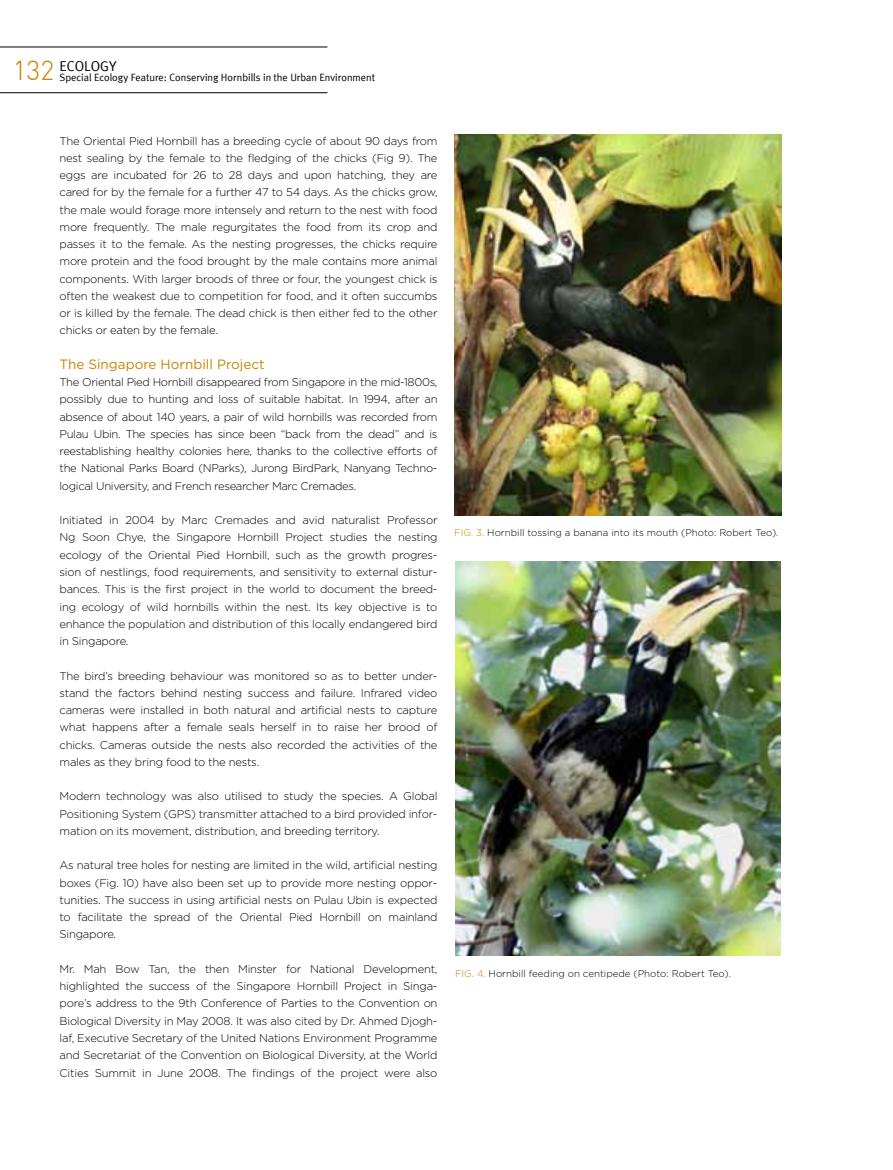
<style>
.page{position:relative;width:893px;height:1170px;background:#fff}
.page>*{position:absolute;margin:0;border:0;box-sizing:border-box;transform-origin:0 0}
.t1{font:14.25px "Meta Plus Normal";color:#000}
.t2{font:13.5px "Gotham";color:#c68400}
.t3{font:300 11.25px/17.2px "Gotham";letter-spacing:-.02em;color:#000;text-align:justify}
.t4{font:10.5px "Meta Plus Normal";color:#000}
.t5{font:300 9.75px "Gotham";color:#000}
.s1{font-family:"DIN";font-weight:300;font-size:27px;color:#c68400}
.s2{color:#c68400}
</style>
<div class="page">
<hr style="left:0;top:47px;width:327px;height:1px;background:#000">
<hr style="left:0;top:92px;width:327px;height:1px;background:#000">
<img style="left:455px;top:561px;width:325px;height:394px">
<img style="left:455px;top:135px;width:326px;height:380px">
<p class="t1" style="left:13px;top:57px;width:105px"><span class="s1">132</span> ecology</p>
<p class="t4" style="left:60px;top:71px;width:317px">Special Ecology Feature: Conserving Hornbills in the Urban Environment</p>
<p class="t3" style="left:60px;top:132px;width:380px">The Oriental Pied Hornbill has a breeding cycle of about 90 days from nest sealing by the female to the fledging of the chicks (Fig 9). The eggs are incubated for 26 to 28 days and upon hatching, they are cared for by the female for a further 47 to 54 days. As the chicks grow, the male would forage more intensely and return to the nest with food more frequently. The male regurgitates the food from its crop and passes it to the female. As the nesting progresses, the chicks require more protein and the food brought by the male contains more animal components. With larger broods of three or four, the youngest chick is often the weakest due to competition for food, and it often succumbs or is killed by the female. The dead chick is then either fed to the other chicks or eaten by the female.</p>
<p class="t2" style="left:60px;top:356px;width:207px">The Singapore Hornbill Project</p>
<p class="t3" style="left:60px;top:373px;width:379px">The Oriental Pied Hornbill disappeared from Singapore in the mid-1800s, possibly due to hunting and loss of suitable habitat. In 1994, after an absence of about 140 years, a pair of wild hornbills was recorded from Pulau Ubin. The species has since been “back from the dead” and is reestablishing healthy colonies here, thanks to the collective efforts of the National Parks Board (NParks), Jurong BirdPark, Nanyang Techno&shy;logical University, and French researcher Marc Cremades.</p>
<p class="t3" style="left:60px;top:511px;width:380px">Initiated in 2004 by Marc Cremades and avid naturalist Professor Ng Soon Chye, the Singapore Hornbill Project studies the nesting ecology of the Oriental Pied Hornbill, such as the growth progres&shy;sion of nestlings, food requirements, and sensitivity to external distur&shy;bances. This is the first project in the world to document the breed&shy;ing ecology of wild hornbills within the nest. Its key objective is to enhance the population and distribution of this locally endangered bird in Singapore.</p>
<p class="t3" style="left:60px;top:666px;width:379px">The bird’s breeding behaviour was monitored so as to better under&shy;stand the factors behind nesting success and failure. Infrared video cameras were installed in both natural and artificial nests to capture what happens after a female seals herself in to raise her brood of chicks. Cameras outside the nests also recorded the activities of the males as they bring food to the nests.</p>
<p class="t3" style="left:60px;top:787px;width:379px">Modern technology was also utilised to study the species. A Global Positioning System (GPS) transmitter attached to a bird provided infor&shy;mation on its movement, distribution, and breeding territory.</p>
<p class="t3" style="left:60px;top:856px;width:379px">As natural tree holes for nesting are limited in the wild, artificial nesting boxes (Fig. 10) have also been set up to provide more nesting oppor&shy;tunities. The success in using artificial nests on Pulau Ubin is expected to facilitate the spread of the Oriental Pied Hornbill on mainland Singapore.</p>
<p class="t3" style="left:60px;top:960px;width:380px">Mr. Mah Bow Tan, the then Minster for National Development, highlighted the success of the Singapore Hornbill Project in Singa&shy;pore’s address to the 9th Conference of Parties to the Convention on Biological Diversity in May 2008. It was also cited by Dr. Ahmed Djogh&shy;laf, Executive Secretary of the United Nations Environment Programme and Secretariat of the Convention on Biological Diversity, at the World Cities Summit in June 2008. The findings of the project were also</p>
<p class="t5" style="left:454px;top:527px;width:326px"><span class="s2">Fig. 3.</span> Hornbill tossing a banana into its mouth (Photo: Robert Teo).</p>
<p class="t5" style="left:455px;top:967px;width:277px"><span class="s2">Fig. 4.</span> Hornbill feeding on centipede (Photo: Robert Teo).</p>
</div>
